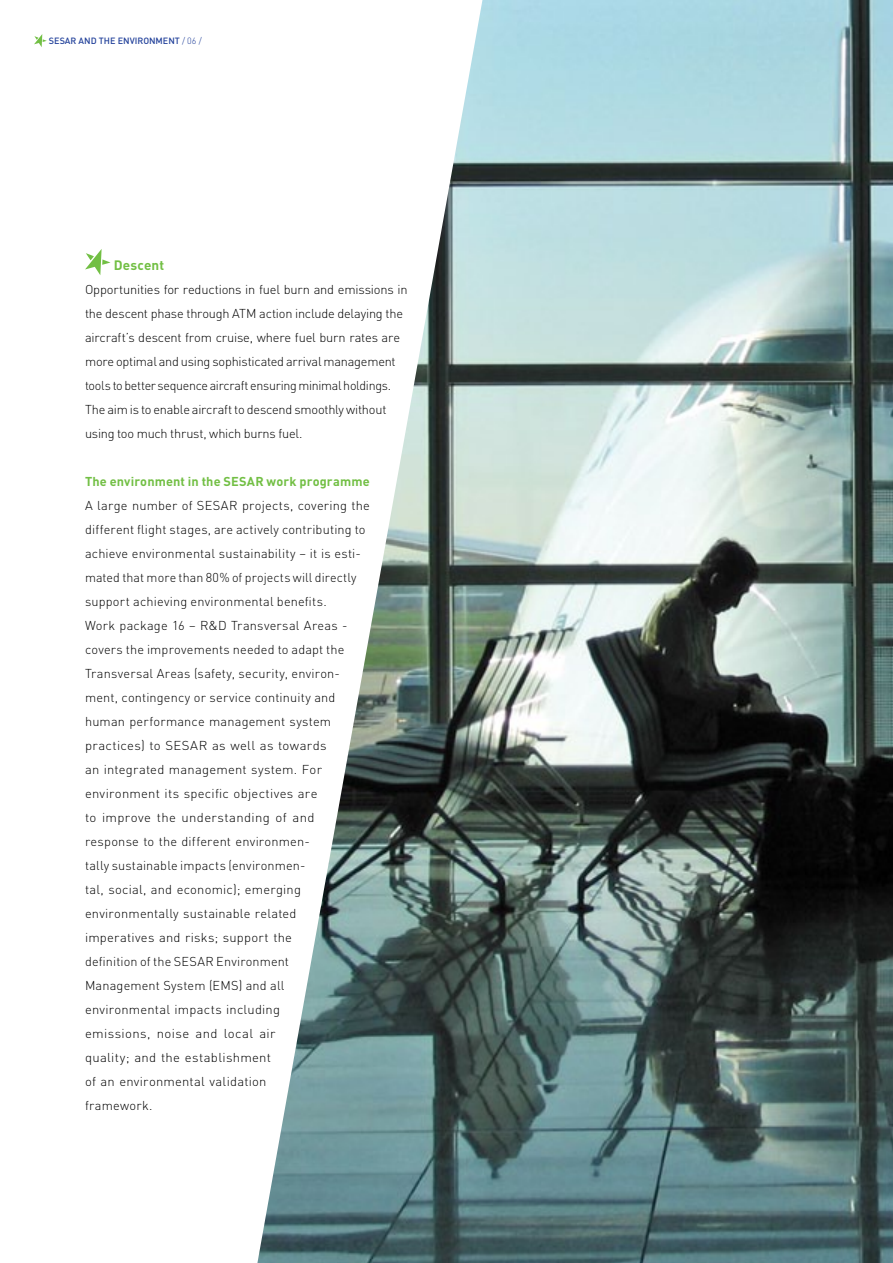
<style>
.page{position:relative;width:893px;height:1263px;background:#fff}
.page>*{position:absolute;margin:0;border:0;box-sizing:border-box;transform-origin:0 0}
.t1{font:700 13.5px "FFDIN";letter-spacing:.015em;color:#72bf44}
.t2{font:300 12.75px/24px "FFDIN";letter-spacing:.015em;color:#000}
.t3{font:300 12.75px/24px "FFDIN";letter-spacing:-.015em;color:#000}
.t4{font:700 12.75px "FFDIN";letter-spacing:.01em;color:#72bf44}
.t5{font:500 9px "FFDIN";color:#21409a}
.s1{font-weight:300}
</style>
<div class="page">
<img style="left:257px;top:0;width:636px;height:1263px">
<svg style="left:85px;top:249px;width:26px;height:26px"></svg>
<svg style="left:34px;top:34px;width:13px;height:13px"></svg>
<p class="t5" style="left:49px;top:35px;width:154px">SESAR AND THE ENVIRONMENT <span class="s1">/ 06 /</span></p>
<p class="t1" style="left:114px;top:256px;width:52px">Descent</p>
<p class="t3" style="left:85px;top:277px;width:324px">Opportunities for reductions in fuel burn and emissions in the descent phase through ATM action include delaying the aircraft’s descent from cruise, where fuel burn rates are more optimal and using sophisticated arrival management tools to better sequence aircraft ensuring minimal holdings.<br>The aim is to enable aircraft to descend smoothly without using too much thrust, which burns fuel.</p>
<p class="t4" style="left:85px;top:473px;width:286px">The environment in the SESAR work programme</p>
<p class="t2" style="left:85px;top:493px;width:286px">A large number of SESAR projects, covering the different flight stages, are actively contributing to achieve environmental sustainability – it is esti&shy;mated that more than 80% of projects will directly support achieving environmental benefits.<br>Work package 16 – R&amp;D Transversal Areas - covers the improvements needed to adapt the Transversal Areas (safety, security, environ&shy;ment, contingency or service continuity and human performance management system practices) to SESAR as well as towards<br>an integrated management system. For environment its specific objectives are<br>to improve the understanding of and response to the different environmen-<br>tally sustainable impacts (environmen-<br>tal, social, and economic); emerging environmentally sustainable related<br>imperatives and risks; support the<br>definition of the SESAR Environment<br>Management System (EMS) and all environmental impacts including<br>emissions, noise and local air<br>quality; and the establishment<br>of an environmental validation<br>framework.</p>
</div>
